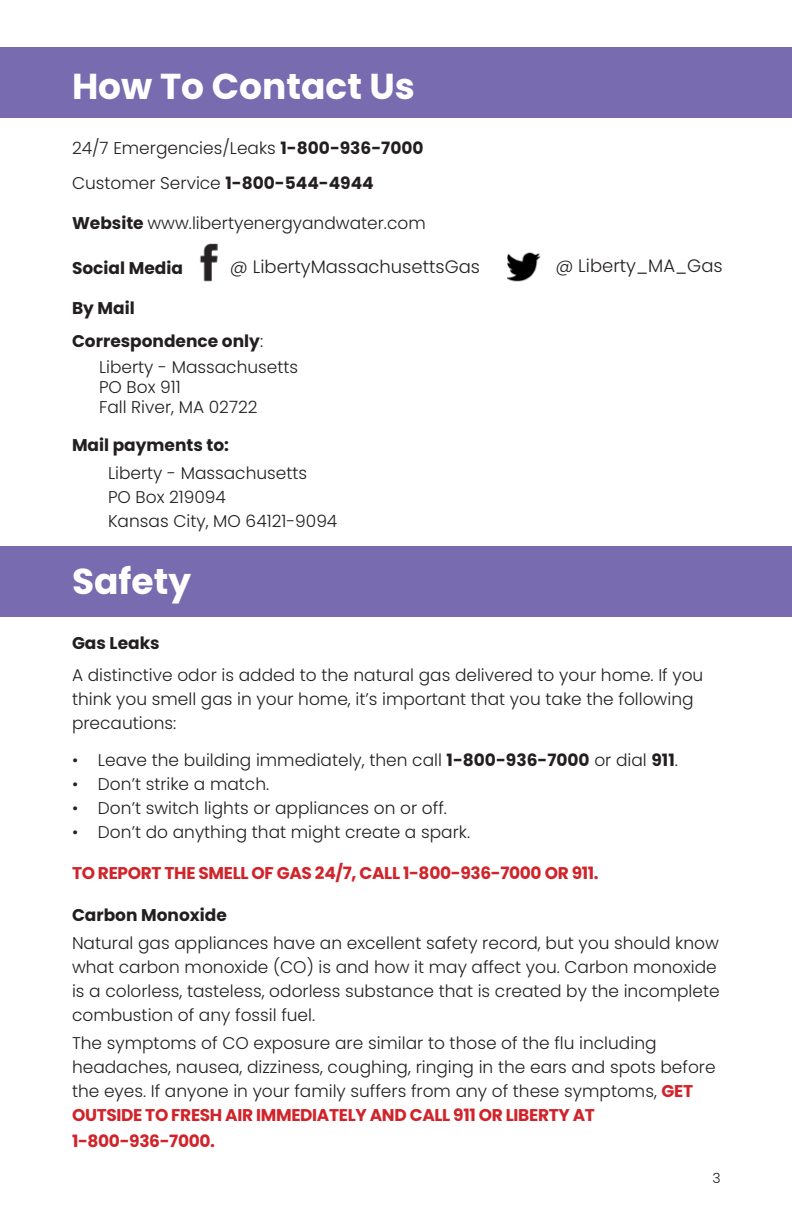
<style>
.page{position:relative;width:792px;height:1224px;background:#fff}
.page>*{position:absolute;margin:0;border:0;box-sizing:border-box;transform-origin:0 0}
.Page_Header{font:700 36px "Poppins";color:#fff}
.Body_Text{font:700 36px "Poppins";color:#fff}
.how_to_reach_us_text{font:300 18px "Poppins";color:#231f20}
.Body_Text-2{font:300 17px/24px "Poppins";color:#231f20}
.Paragraph_Header{font:300 17px/24px "Poppins";color:#231f20}
.Body_Text-3{font:700 17px "Poppins";letter-spacing:-.02em;color:#d1232a}
.Body_Text-4{font:700 17px "Poppins";color:#231f20}
.Paragraph_Header-2{font:700 17px "Poppins";color:#231f20}
.Headline{font:300 14px "Poppins";color:#231f20}
.s1{font-weight:700}
.s2{font-weight:300}
.s3{font-weight:700;color:#d1232a}
</style>
<div class="page">
<div style="left:0;top:546px;width:792px;height:71px;background:#786bb0"></div>
<div style="left:0;top:48px;width:792px;height:70px;background:#786bb0"></div>
<img style="left:200px;top:243px;width:18px;height:39px">
<img style="left:507px;top:252px;width:34px;height:30px">
<p class="Page_Header" style="left:72px;top:66px;width:345px">How To Contact Us</p>
<p class="Body_Text-2" style="left:72px;top:136px;width:353px">24/7 Emergencies/Leaks <span class="s1">1-800-936-7000</span></p>
<p class="Body_Text-2" style="left:72px;top:172px;width:303px">Customer Service <span class="s1">1-800-544-4944</span></p>
<p class="Body_Text-2" style="left:72px;top:211px;width:355px"><span class="s1">Website</span> www.libertyenergyandwater.com</p>
<p class="Paragraph_Header-2" style="left:72px;top:258px;width:112px">Social Media</p>
<p class="Paragraph_Header-2" style="left:72px;top:298px;width:64px">By Mail</p>
<p class="Body_Text-4" style="left:72px;top:331px;width:193px">Correspondence only<span class="s2">:</span></p>
<p class="Body_Text-2" style="left:99px;top:357px;width:201px;line-height:20.4px">Liberty - Massachusetts<br>PO Box 911<br>Fall River, MA 02722</p>
<p class="Body_Text-4" style="left:72px;top:435px;width:159px">Mail payments to:</p>
<p class="Body_Text-2" style="left:108px;top:461px;width:231px">Liberty - Massachusetts<br>PO Box 219094<br>Kansas City, MO 64121-9094</p>
<p class="Body_Text" style="left:72px;top:561px;width:121px">Safety</p>
<p class="Paragraph_Header-2" style="left:72px;top:633px;width:89px">Gas Leaks</p>
<p class="Paragraph_Header" style="left:72px;top:663px;width:633px">A distinctive odor is added to the natural gas delivered to your home. If you think you smell gas in your home, it’s important that you take the following precautions:</p>
<p class="Body_Text-2" style="left:72px;top:748px;width:607px">• Leave the building immediately, then call <span class="s1">1-800-936-7000</span> or dial <span class="s1">911</span>.</p>
<p class="Body_Text-2" style="left:72px;top:772px;width:199px">• Don’t strike a match.</p>
<p class="Body_Text-2" style="left:72px;top:796px;width:377px">• Don’t switch lights or appliances on or off.</p>
<p class="Body_Text-2" style="left:72px;top:820px;width:400px">• Don’t do anything that might create a spark.</p>
<p class="Body_Text-3" style="left:72px;top:863px;width:528px">TO REPORT THE SMELL OF GAS 24/7, CALL 1-800-936-7000 OR 911.</p>
<p class="Body_Text-4" style="left:72px;top:905px;width:156px">Carbon Monoxide</p>
<p class="Body_Text-2" style="left:72px;top:931px;width:649px">Natural gas appliances have an excellent safety record, but you should know what carbon monoxide (CO) is and how it may affect you. Carbon monoxide is a colorless, tasteless, odorless substance that is created by the incomplete combustion of any fossil fuel.</p>
<p class="Body_Text-2" style="left:72px;top:1031px;width:645px">The symptoms of CO exposure are similar to those of the flu including headaches, nausea, dizziness, coughing, ringing in the ears and spots before the eyes. If anyone in your family suffers from any of these symptoms, <span class="s3">GET OUTSIDE TO FRESH AIR IMMEDIATELY AND CALL 911 OR LIBERTY AT</span></p>
<p class="Body_Text-3" style="left:72px;top:1131px;width:145px">1-800-936-7000.</p>
<p class="Headline" style="left:712px;top:1170px;width:10px">3</p>
<p class="how_to_reach_us_text" style="left:230px;top:256px;width:252px">@ LibertyMassachusettsGas</p>
<p class="how_to_reach_us_text" style="left:555px;top:255px;width:169px">@ Liberty_MA_Gas</p>
</div>
